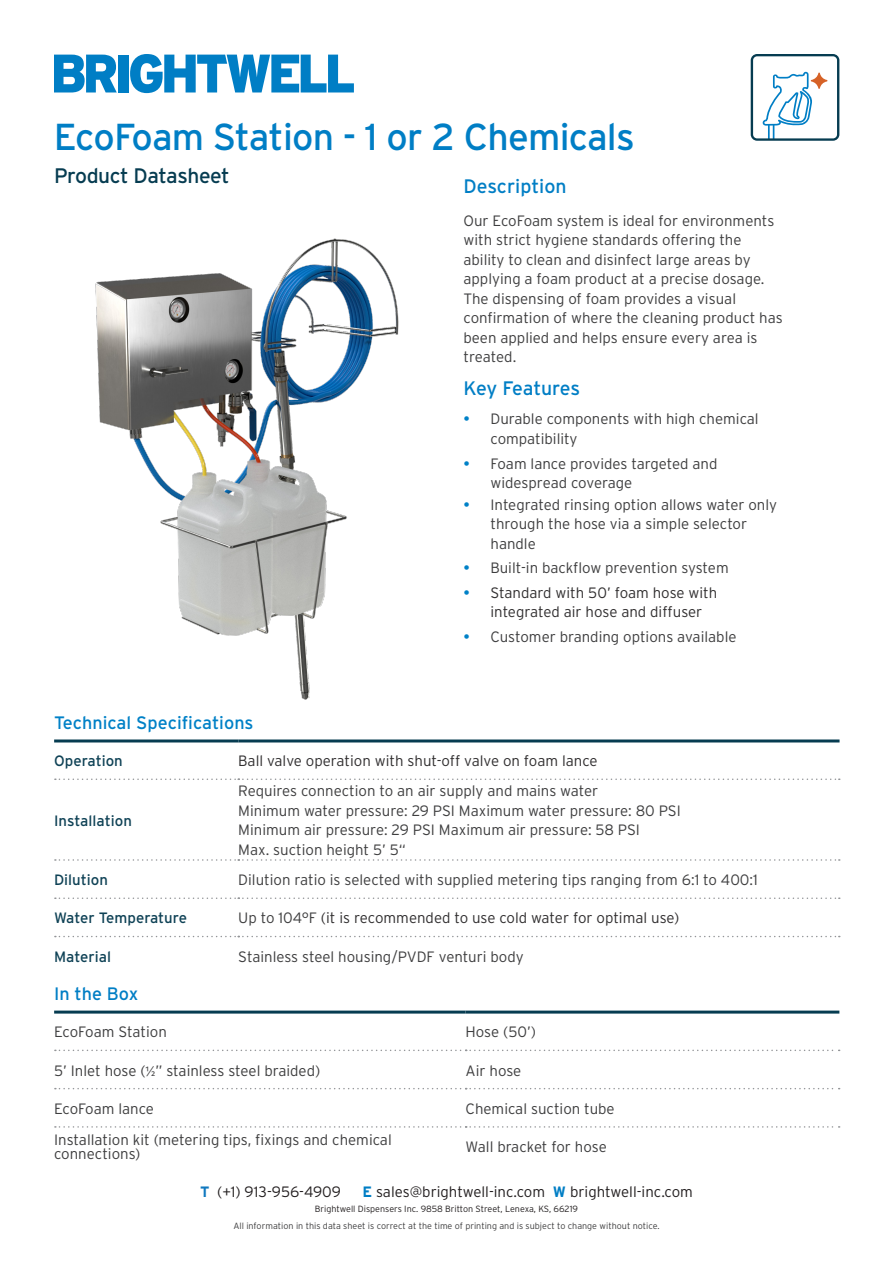
<style>
.page{position:relative;width:893px;height:1263px;background:#fff}
.page>*{position:absolute;margin:0;border:0;box-sizing:border-box;transform-origin:0 0}
.PAGE_TITLE{font:37.5px "Interstate";letter-spacing:-.02em;color:#007ec5}
.PAGE_TITLE-2{font:21px "Interstate";letter-spacing:-.02em;color:#063c51}
.PRODUCT_TITLE{font:19.5px "Interstate";letter-spacing:-.005em;color:#007ec5}
.KEY_FEATURE_SUBTITLE{font:18px "Interstate";color:#0081c7}
.KEY_FEATURE_SUBTITLE-2{font:18px "Interstate";color:#007ec5}
.KEY_FEATURE_BULLETS{font:300 15px/19.5px "Interstate";color:#3e3e3f}
.TABLE_TEXT{font:300 15px/13.5px "Interstate";color:#3e3e3f}
.TABLE_TEXT-2{font:300 15px/19.5px "Interstate";color:#312f30}
.t1{font:300 15px "Interstate";color:#231f20}
.TABLE_TITLE{font:15px "Interstate";color:#0f4256}
.t2{font:300 9px "Interstate";color:#3e3e3f}
.t3{font:300 9px "Interstate";color:#231f20}
.s1{font-weight:400;color:#0081c7}
.s2{color:#3e3e3f}
.s3{font-family:"Calibri"}
.s4{font-weight:700;color:#1078bf}
.s5{font-weight:700;color:#007ec5}
</style>
<div class="page">
<svg style="left:54px;top:55px;width:63px;height:37px"></svg>
<div style="left:118px;top:55px;width:10px;height:37px;background:#007ec5"></div>
<svg style="left:130px;top:54px;width:224px;height:39px"></svg>
<svg style="left:751px;top:54px;width:88px;height:87px"></svg>
<img style="left:95px;top:238px;width:304px;height:462px">
<svg style="left:55px;top:778px;width:785px;height:2px"></svg>
<svg style="left:55px;top:859px;width:785px;height:2px"></svg>
<svg style="left:55px;top:897px;width:785px;height:2px"></svg>
<svg style="left:55px;top:936px;width:785px;height:1px"></svg>
<hr style="left:54px;top:739px;width:184px;height:3px;background:#063c51">
<hr style="left:238px;top:739px;width:601px;height:3px;background:#063c51">
<svg style="left:55px;top:1126px;width:785px;height:2px"></svg>
<hr style="left:54px;top:1010px;width:412px;height:3px;background:#063c51">
<hr style="left:466px;top:1010px;width:373px;height:3px;background:#063c51">
<svg style="left:55px;top:1049px;width:785px;height:2px"></svg>
<svg style="left:55px;top:1088px;width:785px;height:1px"></svg>
<p class="PAGE_TITLE" style="left:54px;top:116px;width:582px">EcoFoam Station - 1 or 2 Chemicals</p>
<p class="PAGE_TITLE-2" style="left:54px;top:163px;width:177px">Product Datasheet</p>
<p class="PRODUCT_TITLE" style="left:463px;top:175px;width:105px">Description</p>
<p class="KEY_FEATURE_BULLETS" style="left:463px;top:210px;width:321px">Our EcoFoam system is ideal for environments with strict hygiene standards offering the ability to clean and disinfect large areas by applying a foam product at a precise dosage.<br>The dispensing of foam provides a visual confirmation of where the cleaning product has been applied and helps ensure every area is treated.</p>
<p class="PRODUCT_TITLE" style="left:463px;top:377px;width:118px">Key Features</p>
<p class="KEY_FEATURE_BULLETS" style="left:490px;top:409px;width:270px;text-indent:-27px"><span class="s1">•</span> Durable components with high chemical compatibility</p>
<p class="KEY_FEATURE_BULLETS" style="left:490px;top:453px;width:228px;text-indent:-27px"><span class="s1">•</span> Foam lance provides targeted and widespread coverage</p>
<p class="KEY_FEATURE_BULLETS" style="left:490px;top:494px;width:288px;text-indent:-27px"><span class="s1">•</span> Integrated rinsing option allows water only through the hose via a simple selector handle</p>
<p class="KEY_FEATURE_BULLETS" style="left:463px;top:558px;width:267px"><span class="s1">•</span> Built-in backflow prevention system</p>
<p class="TABLE_TEXT-2" style="left:490px;top:583px;width:228px;text-indent:-27px"><span class="s1">•</span> Standard with 50’ foam hose with integrated air hose and diffuser</p>
<p class="KEY_FEATURE_BULLETS" style="left:463px;top:627px;width:275px"><span class="s1">•</span> Customer branding options available</p>
<p class="KEY_FEATURE_SUBTITLE" style="left:54px;top:713px;width:201px">Technical Specifications</p>
<p class="TABLE_TITLE" style="left:54px;top:752px;width:70px">Operation</p>
<p class="TABLE_TEXT-2" style="left:238px;top:751px;width:361px">Ball valve operation with shut-off valve on foam lance</p>
<p class="TABLE_TITLE" style="left:54px;top:812px;width:79px">Installation</p>
<p class="TABLE_TEXT" style="left:238px;top:784px;width:361px">Requires connection to an air supply and mains water</p>
<p class="TABLE_TEXT" style="left:238px;top:804px;width:444px">Minimum water pressure: 29 PSI Maximum water pressure: 80 PSI</p>
<p class="TABLE_TEXT" style="left:238px;top:823px;width:403px">Minimum air pressure: 29 PSI Maximum air pressure: 58 PSI</p>
<p class="TABLE_TEXT" style="left:238px;top:843px;width:169px">Max. suction height 5’ 5“</p>
<p class="TABLE_TITLE" style="left:54px;top:871px;width:55px">Dilution</p>
<p class="TABLE_TEXT" style="left:238px;top:873px;width:521px">Dilution ratio is selected with supplied metering tips ranging from 6:1 to 400:1</p>
<p class="TABLE_TITLE" style="left:54px;top:910px;width:134px">Water Temperature</p>
<p class="TABLE_TEXT-2" style="left:238px;top:908px;width:442px"><span class="s2">Up to 104°F</span> (it is recommended to use cold water for optimal use)</p>
<p class="TABLE_TITLE" style="left:54px;top:948px;width:58px">Material</p>
<p class="TABLE_TEXT" style="left:238px;top:949px;width:287px">Stainless steel housing/PVDF venturi body</p>
<p class="KEY_FEATURE_SUBTITLE-2" style="left:54px;top:984px;width:86px">In the Box</p>
<p class="TABLE_TEXT" style="left:54px;top:1025px;width:114px">EcoFoam Station</p>
<p class="KEY_FEATURE_BULLETS" style="left:466px;top:1022px;width:72px">Hose (50’)</p>
<p class="TABLE_TEXT" style="left:54px;top:1063px;width:268px">5’ Inlet hose (<span class="s3">1/2</span>” stainless steel braided)</p>
<p class="KEY_FEATURE_BULLETS" style="left:466px;top:1060px;width:57px">Air hose</p>
<p class="TABLE_TEXT" style="left:54px;top:1101px;width:101px">EcoFoam lance</p>
<p class="KEY_FEATURE_BULLETS" style="left:466px;top:1098px;width:151px">Chemical suction tube</p>
<p class="TABLE_TEXT" style="left:54px;top:1133px;width:339px">Installation kit (metering tips, fixings and chemical connections)</p>
<p class="KEY_FEATURE_BULLETS" style="left:466px;top:1137px;width:143px">Wall bracket for hose</p>
<p class="t1" style="left:200px;top:1183px;width:143px"><span class="s4">T</span> (+1) 913-956-4909</p>
<p class="t1" style="left:362px;top:1183px;width:332px"><span class="s5">E</span> sales@brightwell-inc.com <span class="s5">W</span> brightwell-inc.com</p>
<p class="t3" style="left:315px;top:1204px;width:265px">Brightwell Dispensers Inc. 9858 Britton Street, Lenexa, KS, 66219</p>
<p class="t2" style="left:233px;top:1220px;width:428px">All information in this data sheet is correct at the time of printing and is subject to change without notice.</p>
</div>
